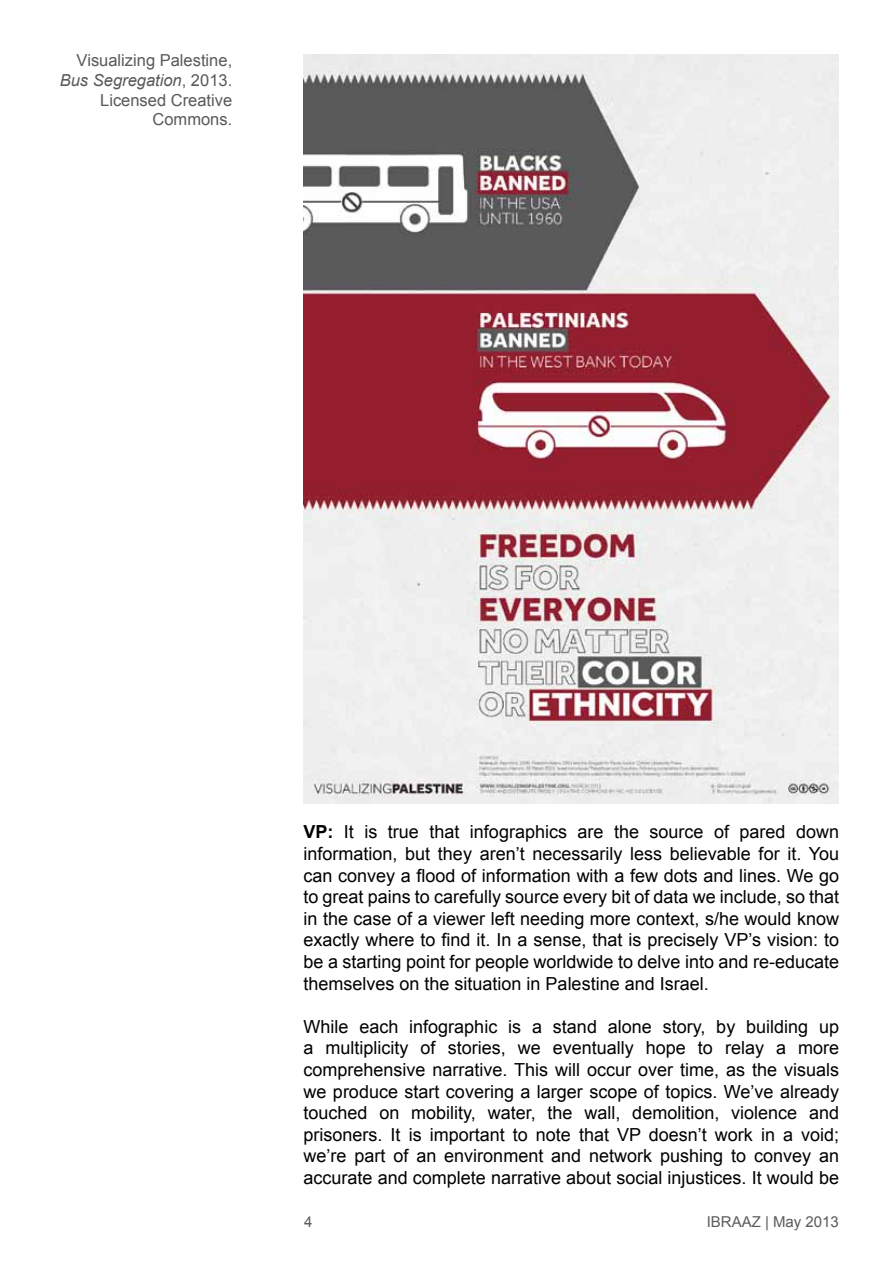
<style>
.page{position:relative;width:893px;height:1263px;background:#fff}
.page>*{position:absolute;margin:0;border:0;box-sizing:border-box;transform-origin:0 0}
.t1{font:18px/21.6px "Arial";color:#000;text-align:justify}
.t2{font:16.5px/19.8px "Arial";color:#58595b;text-align:right}
.t3{font:15px "Arial";color:#5a5b5d}
.s1{font-style:italic}
.s2{font-weight:700}
</style>
<div class="page">
<img style="left:303px;top:54px;width:536px;height:750px">
<p class="t2" style="left:60px;top:50px;width:174px">Visualizing Palestine,<br><span class="s1">Bus Segregation</span>, 2013.<br>Licensed Creative<br>Commons.</p>
<p class="t1" style="left:303px;top:821px;width:537px"><span class="s2">VP:</span> It is true that infographics are the source of pared down information, but they aren’t necessarily less believable for it. You can convey a flood of information with a few dots and lines. We go to great pains to carefully source every bit of data we include, so that in the case of a viewer left needing more context, s/he would know exactly where to find it. In a sense, that is precisely VP’s vision: to be a starting point for people worldwide to delve into and re-educate themselves on the situation in Palestine and Israel.</p>
<p class="t1" style="left:303px;top:1016px;width:537px">While each infographic is a stand alone story, by building up a multiplicity of stories, we eventually hope to relay a more comprehensive narrative. This will occur over time, as the visuals we produce start covering a larger scope of topics. We’ve already touched on mobility, water, the wall, demolition, violence and prisoners. It is important to note that VP doesn’t work in a void; we’re part of an environment and network pushing to convey an accurate and complete narrative about social injustices. It would be</p>
<p class="t3" style="left:304px;top:1212px;width:10px">4</p>
<p class="t3" style="left:707px;top:1212px;width:134px">IBRAAZ | May 2013</p>
</div>
